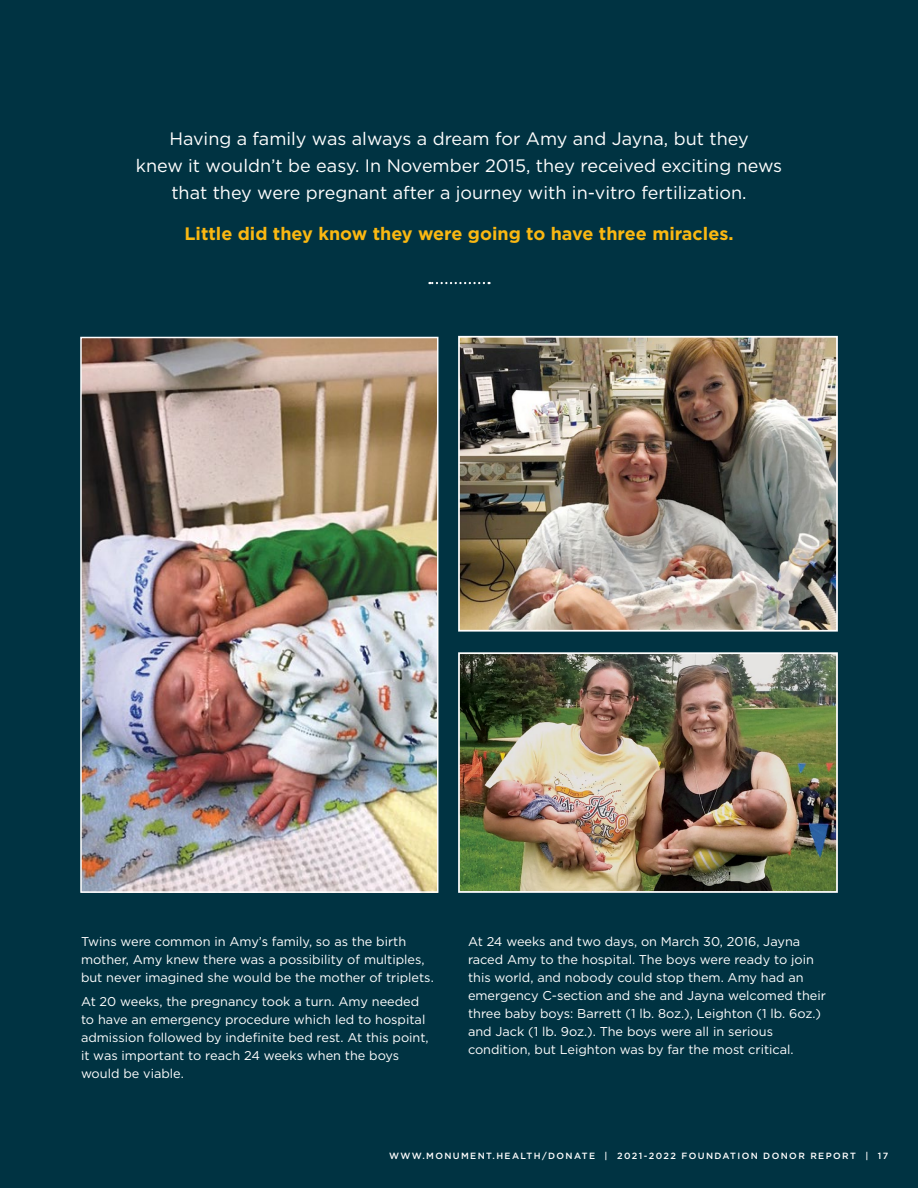
<style>
.page{position:relative;width:918px;height:1188px;background:#003342}
.page>*{position:absolute;margin:0;border:0;box-sizing:border-box;transform-origin:0 0}
.t1{font:18px/27px "Gotham";color:#fff;text-align:center}
.t2{font:700 18px "Gotham";color:#fab812}
.t3{font:12.75px/18px "Gotham";color:#fff}
.t4{font:500 9px "Gotham";letter-spacing:.155em;color:#fff}
</style>
<div class="page">
<svg style="left:429px;top:282px;width:61px;height:2px"></svg>
<img style="left:83px;top:340px;width:352px;height:550px">
<div style="left:80px;top:337px;width:358px;height:556px;border:2px solid #fff"></div>
<img style="left:461px;top:339px;width:374px;height:290px">
<div style="left:458px;top:336px;width:380px;height:296px;border:2px solid #fff"></div>
<img style="left:461px;top:655px;width:374px;height:235px">
<div style="left:458px;top:652px;width:380px;height:241px;border:2px solid #fff"></div>
<h1 class="t1" style="left:136px;top:125px;width:648px">Having a family was always a dream for Amy and Jayna, but they<br>knew it wouldn’t be easy. In November 2015, they received exciting news that they were pregnant after a journey with in-vitro fertilization.</h1>
<h1 class="t2" style="left:184px;top:222px;width:551px">Little did they know they were going to have three miracles.</h1>
<p class="t3" style="left:81px;top:932px;width:354px">Twins were common in Amy’s family, so as the birth mother, Amy knew there was a possibility of multiples, but never imagined she would be the mother of triplets.</p>
<p class="t3" style="left:81px;top:993px;width:349px">At 20 weeks, the pregnancy took a turn. Amy needed to have an emergency procedure which led to hospital admission followed by indefinite bed rest. At this point, it was important to reach 24 weeks when the boys would be viable.</p>
<p class="t3" style="left:468px;top:932px;width:359px">At 24 weeks and two days, on March 30, 2016, Jayna raced Amy to the hospital. The boys were ready to join this world, and nobody could stop them. Amy had an emergency C-section and she and Jayna welcomed their three baby boys: Barrett (1 lb. 8oz.), Leighton (1 lb. 6oz.) and Jack (1 lb. 9oz.). The boys were all in serious condition, but Leighton was by far the most critical.</p>
<p class="t4" style="left:389px;top:1149px;width:501px">WWW.MONUMENT.HEALTH/DONATE | 2021-2022 FOUNDATION DONOR REPORT | 17</p>
</div>
